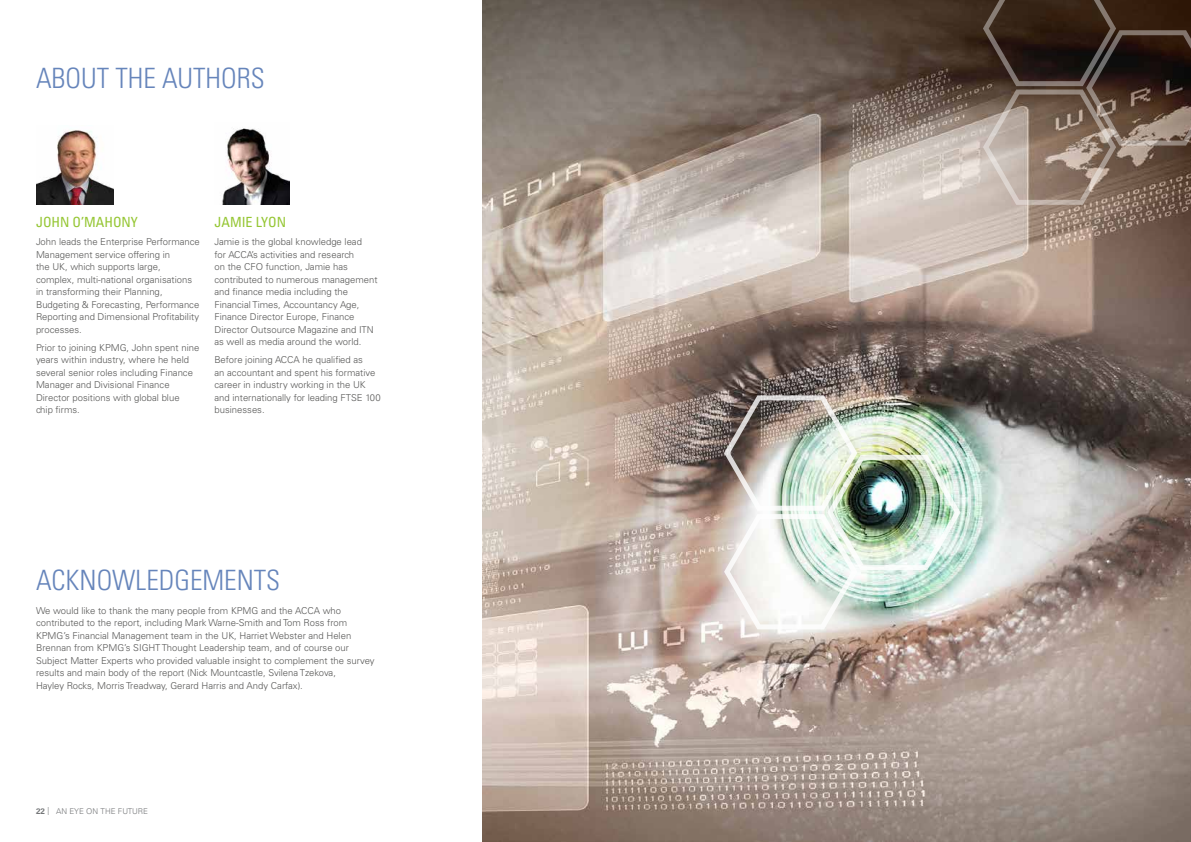
<style>
.page{position:relative;width:1191px;height:842px;background:#fff}
.page>*{position:absolute;margin:0;border:0;box-sizing:border-box;transform-origin:0 0}
.t1{font:300 condensed 28px "Univers LT Std";color:#6685bb}
.t2{font:condensed 14px "Univers LT Std";color:#95c633}
.t3{font:300 9.5px/12.5px "Univers LT Std";color:#575756}
.t4{font:300 8px "Universfor KPMG";color:#747678}
.s1{font-weight:700}
</style>
<div class="page">
<img style="left:36px;top:130px;width:77px;height:75px">
<img style="left:222px;top:128px;width:67px;height:77px">
<img style="left:482px;top:0;width:709px;height:842px">
<img style="left:724px;top:395px;width:236px;height:234px">
<svg style="left:983px;top:0;width:208px;height:205px;background:#655348"></svg>
<h1 class="t1" style="left:36px;top:62px;width:230px">ABOUT THE AUTHORS</h1>
<h2 class="t2" style="left:36px;top:213px;width:103px">JOHN O’MAHONY</h2>
<p class="t3" style="left:36px;top:236px;width:165px">John leads the Enterprise Performance Management service offering in<br>the UK, which supports large, complex, multi-national organisations in transforming their Planning, Budgeting &amp; Forecasting, Performance Reporting and Dimensional Profitability processes.</p>
<p class="t3" style="left:36px;top:341px;width:165px">Prior to joining KPMG, John spent nine years within industry, where he held several senior roles including Finance<br>Manager and Divisional Finance<br>Director positions with global blue<br>chip firms.</p>
<h2 class="t2" style="left:214px;top:213px;width:73px">JAMIE LYON</h2>
<p class="t3" style="left:214px;top:236px;width:165px">Jamie is the global knowledge lead<br>for ACCA’s activities and research<br>on the CFO function, Jamie has contributed to numerous management and finance media including the Financial Times, Accountancy Age, Finance Director Europe, Finance Director Outsource Magazine and ITN as well as media around the world.</p>
<p class="t3" style="left:214px;top:354px;width:168px">Before joining ACCA he qualified as<br>an accountant and spent his formative career in industry working in the UK and internationally for leading FTSE 100 businesses.</p>
<h1 class="t1" style="left:36px;top:563px;width:246px">ACKNOWLEDGEMENTS</h1>
<p class="t3" style="left:36px;top:604px;width:340px">We would like to thank the many people from KPMG and the ACCA who contributed to the report, including Mark Warne-Smith and Tom Ross from KPMG’s Financial Management team in the UK, Harriet Webster and Helen Brennan from KPMG’s SIGHT Thought Leadership team, and of course our Subject Matter Experts who provided valuable insight to complement the survey results and main body of the report (Nick Mountcastle, Svilena Tzekova,<br>Hayley Rocks, Morris Treadway, Gerard Harris and Andy Carfax).</p>
<p class="t4" style="left:36px;top:806px;width:114px"><span class="s1">22</span> | AN EYE ON THE FUTURE</p>
</div>
